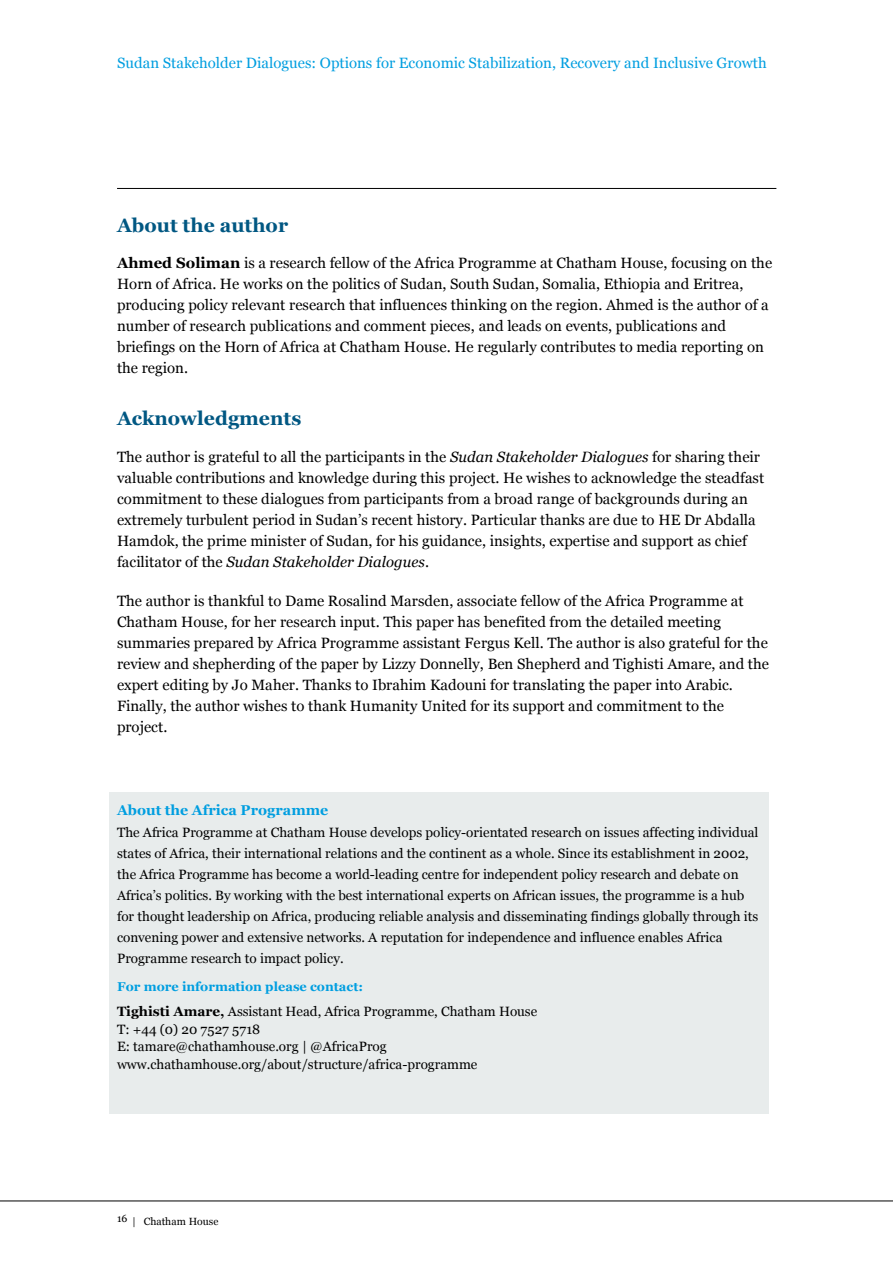
<style>
.page{position:relative;width:893px;height:1263px;background:#fff}
.page>*{position:absolute;margin:0;border:0;box-sizing:border-box;transform-origin:0 0}
.t1{font:700 19.5px "Georgia";color:#005782}
.t2{font:15px/21px "Georgia";color:#000}
.t3{font:15px "Georgia";color:#009ee0}
.t4{font:700 14.25px "Georgia";color:#009ee0}
.t5{font:13.5px/21px "Georgia";color:#000}
.t6{font:700 12.75px "Georgia";color:#009ee0}
.t7{font:10.5px "Georgia";color:#000}
.s1{font-weight:700}
.s2{font-style:italic}
</style>
<div class="page">
<hr style="left:117px;top:188px;width:659px;height:1px;background:#000">
<hr style="left:0;top:1201px;width:892px;height:1px;background:#000">
<div style="left:109px;top:793px;width:659px;height:321px;background:#e8ecec"></div>
<p class="t3" style="left:117px;top:56px;width:651px">Sudan Stakeholder Dialogues: Options for Economic Stabilization, Recovery and Inclusive Growth</p>
<h1 class="t1" style="left:117px;top:217px;width:173px">About the author</h1>
<p class="t2" style="left:117px;top:254px;width:656px"><span class="s1">Ahmed Soliman</span> is a research fellow of the Africa Programme at Chatham House, focusing on the Horn of Africa. He works on the politics of Sudan, South Sudan, Somalia, Ethiopia and Eritrea, producing policy relevant research that influences thinking on the region. Ahmed is the author of a number of research publications and comment pieces, and leads on events, publications and briefings on the Horn of Africa at Chatham House. He regularly contributes to media reporting on the region.</p>
<h1 class="t1" style="left:117px;top:411px;width:186px">Acknowledgments</h1>
<p class="t2" style="left:117px;top:447px;width:648px">The author is grateful to all the participants in the <span class="s2">Sudan Stakeholder Dialogues</span> for sharing their valuable contributions and knowledge during this project. He wishes to acknowledge the steadfast commitment to these dialogues from participants from a broad range of backgrounds during an extremely turbulent period in Sudan’s recent history. Particular thanks are due to HE Dr Abdalla Hamdok, the prime minister of Sudan, for his guidance, insights, expertise and support as chief facilitator of the <span class="s2">Sudan Stakeholder Dialogues</span>.</p>
<p class="t2" style="left:117px;top:591px;width:653px">The author is thankful to Dame Rosalind Marsden, associate fellow of the Africa Programme at Chatham House, for her research input. This paper has benefited from the detailed meeting summaries prepared by Africa Programme assistant Fergus Kell. The author is also grateful for the review and shepherding of the paper by Lizzy Donnelly, Ben Shepherd and Tighisti Amare, and the expert editing by Jo Maher. Thanks to Ibrahim Kadouni for translating the paper into Arabic.<br>Finally, the author wishes to thank Humanity United for its support and commitment to the project.</p>
<p class="t4" style="left:117px;top:805px;width:213px">About the Africa Programme</p>
<p class="t5" style="left:117px;top:823px;width:643px">The Africa Programme at Chatham House develops policy-orientated research on issues affecting individual states of Africa, their international relations and the continent as a whole. Since its establishment in 2002, the Africa Programme has become a world-leading centre for independent policy research and debate on Africa’s politics. By working with the best international experts on African issues, the programme is a hub for thought leadership on Africa, producing reliable analysis and disseminating findings globally through its convening power and extensive networks. A reputation for independence and influence enables Africa Programme research to impact policy.</p>
<p class="t6" style="left:117px;top:981px;width:247px">For more information please contact:</p>
<p class="t5" style="left:117px;top:1003px;width:421px;line-height:17.7px"><span class="s1">Tighisti Amare,</span> Assistant Head, Africa Programme, Chatham House T: +44 (0) 20 7527 5718<br>E: tamare@chathamhouse.org | @AfricaProg www.chathamhouse.org/about/structure/africa-programme</p>
<p class="t7" style="left:117px;top:1214px;width:12px">16</p>
<p class="t7" style="left:132px;top:1217px;width:88px">| Chatham House</p>
</div>
